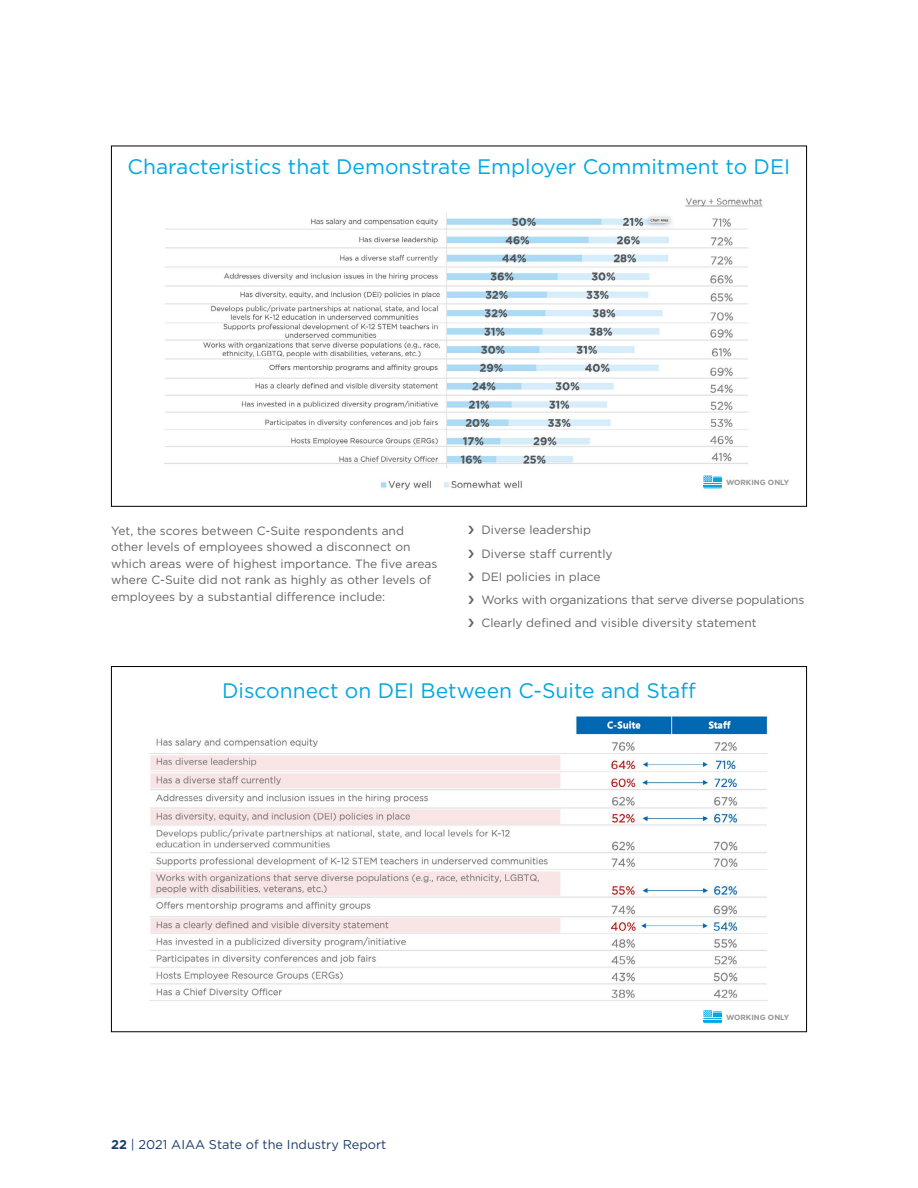
<style>
.page{position:relative;width:918px;height:1188px;background:#fff}
.page>*{position:absolute;margin:0;border:0;box-sizing:border-box;transform-origin:0 0}
.t1{font:21px "Gotham";color:#00a7e0}
.t2{font:12.75px "Gotham";color:#1b3d6e}
.t3{font:12px/16.5px "Gotham";color:#636466}
.t4{font:700 7.5px "Gotham";color:#939598}
.s1{font-weight:700}
</style>
<div class="page">
<img style="left:164px;top:198px;width:599px;height:292px">
<svg style="left:704px;top:476px;width:18px;height:12px"></svg>
<img style="left:149px;top:714px;width:621px;height:287px">
<svg style="left:704px;top:1010px;width:18px;height:13px"></svg>
<h1 class="t1" style="left:128px;top:153px;width:664px">Characteristics that Demonstrate Employer Commitment to DEI</h1>
<p class="t4" style="left:726px;top:478px;width:65px">WORKING ONLY</p>
<p class="t3" style="left:111px;top:522px;width:328px">Yet, the scores between C-Suite respondents and other levels of employees showed a disconnect on which areas were of highest importance. The five areas where C-Suite did not rank as highly as other levels of employees by a substantial difference include:</p>
<p class="t3" style="left:482px;top:518px;width:324px;line-height:23.2px">Diverse leadership<br>Diverse staff currently<br>DEI policies in place<br>Works with organizations that serve diverse populations Clearly defined and visible diversity statement</p>
<h1 class="t1" style="left:222px;top:677px;width:475px">Disconnect on DEI Between C-Suite and Staff</h1>
<p class="t2" style="left:111px;top:1136px;width:277px"><span class="s1">22</span> | 2021 AIAA State of the Industry Report</p>
<p class="t4" style="left:726px;top:1013px;width:65px">WORKING ONLY</p>
</div>
